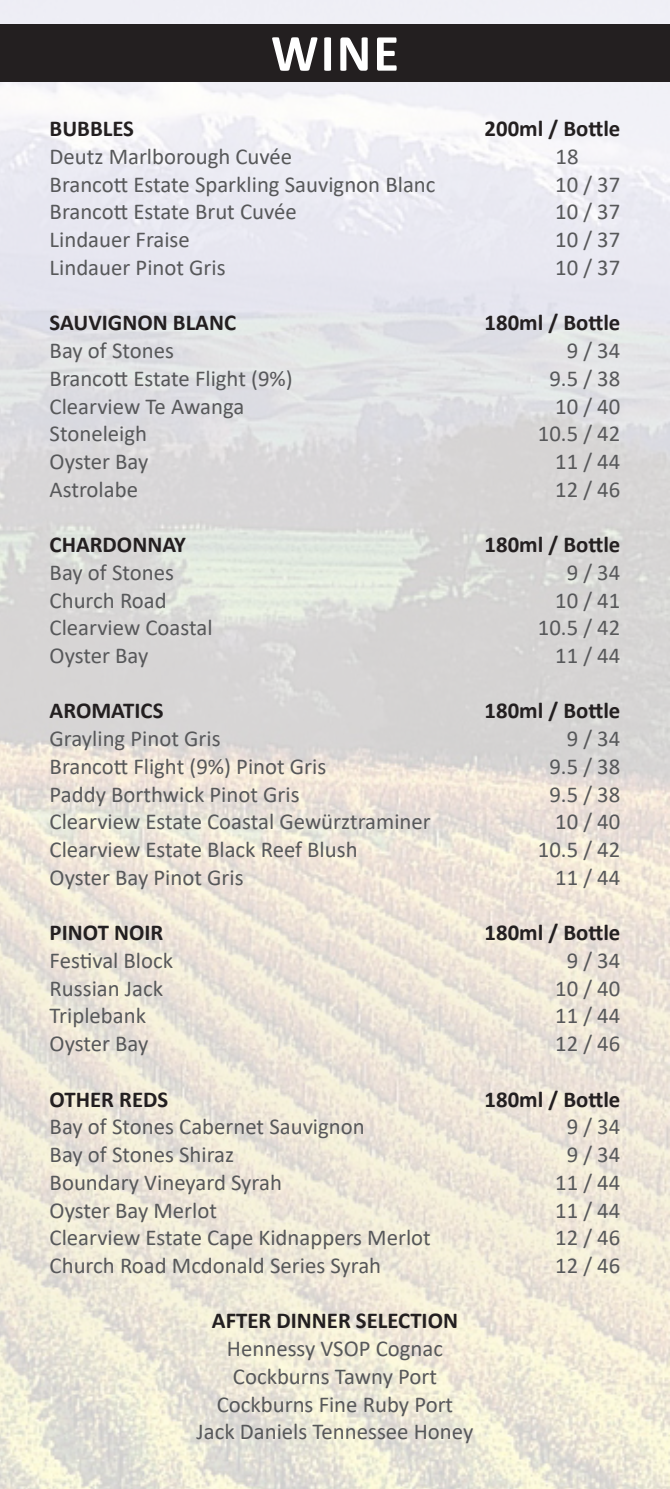
<style>
.page{position:relative;width:670px;height:1489px;background:#fff}
.page>*{position:absolute;margin:0;border:0;box-sizing:border-box;transform-origin:0 0}
.t1{font:700 52.5px "Calibri";color:#fff}
.t2{font:22.75px "Calibri";color:#57585a}
.t3{font:700 22.75px "Calibri";color:#231f20}
</style>
<div class="page">
<img style="left:0;top:0;width:670px;height:1488px">
<div style="left:0;top:25px;width:670px;height:57px;background:#231f20"></div>
<p class="t1" style="left:271px;top:16px;width:129px">WINE</p>
<p class="t3" style="left:50px;top:113px;width:86px">BUBBLES</p>
<p class="t3" style="left:484px;top:113px;width:137px">200ml / Bottle</p>
<p class="t2" style="left:50px;top:141px;width:244px">Deutz Marlborough Cuvée</p>
<p class="t2" style="left:555px;top:141px;width:25px">18</p>
<p class="t2" style="left:50px;top:168px;width:387px">Brancott Estate Sparkling Sauvignon Blanc</p>
<p class="t2" style="left:555px;top:168px;width:67px">10 / 37</p>
<p class="t2" style="left:50px;top:196px;width:249px">Brancott Estate Brut Cuvée</p>
<p class="t2" style="left:555px;top:196px;width:67px">10 / 37</p>
<p class="t2" style="left:50px;top:224px;width:142px">Lindauer Fraise</p>
<p class="t2" style="left:555px;top:224px;width:67px">10 / 37</p>
<p class="t2" style="left:50px;top:251px;width:177px">Lindauer Pinot Gris</p>
<p class="t2" style="left:555px;top:251px;width:67px">10 / 37</p>
<p class="t3" style="left:50px;top:307px;width:188px">SAUVIGNON BLANC</p>
<p class="t3" style="left:484px;top:307px;width:137px">180ml / Bottle</p>
<p class="t2" style="left:50px;top:335px;width:126px">Bay of Stones</p>
<p class="t2" style="left:566px;top:335px;width:55px">9 / 34</p>
<p class="t2" style="left:50px;top:362px;width:245px">Brancott Estate Flight (9%)</p>
<p class="t2" style="left:549px;top:362px;width:72px">9.5 / 38</p>
<p class="t2" style="left:50px;top:390px;width:196px">Clearview Te Awanga</p>
<p class="t2" style="left:555px;top:390px;width:67px">10 / 40</p>
<p class="t2" style="left:50px;top:418px;width:99px">Stoneleigh</p>
<p class="t2" style="left:538px;top:418px;width:84px">10.5 / 42</p>
<p class="t2" style="left:50px;top:445px;width:100px">Oyster Bay</p>
<p class="t2" style="left:555px;top:445px;width:67px">11 / 44</p>
<p class="t2" style="left:50px;top:473px;width:90px">Astrolabe</p>
<p class="t2" style="left:555px;top:473px;width:67px">12 / 46</p>
<p class="t3" style="left:50px;top:528px;width:138px">CHARDONNAY</p>
<p class="t3" style="left:484px;top:528px;width:137px">180ml / Bottle</p>
<p class="t2" style="left:50px;top:556px;width:126px">Bay of Stones</p>
<p class="t2" style="left:566px;top:556px;width:55px">9 / 34</p>
<p class="t2" style="left:50px;top:584px;width:119px">Church Road</p>
<p class="t2" style="left:555px;top:584px;width:67px">10 / 41</p>
<p class="t2" style="left:50px;top:612px;width:164px">Clearview Coastal</p>
<p class="t2" style="left:538px;top:612px;width:84px">10.5 / 42</p>
<p class="t2" style="left:50px;top:639px;width:100px">Oyster Bay</p>
<p class="t2" style="left:555px;top:639px;width:67px">11 / 44</p>
<p class="t3" style="left:50px;top:694px;width:115px">AROMATICS</p>
<p class="t3" style="left:484px;top:694px;width:137px">180ml / Bottle</p>
<p class="t2" style="left:50px;top:722px;width:172px">Grayling Pinot Gris</p>
<p class="t2" style="left:566px;top:722px;width:55px">9 / 34</p>
<p class="t2" style="left:50px;top:750px;width:278px">Brancott Flight (9%) Pinot Gris</p>
<p class="t2" style="left:549px;top:750px;width:72px">9.5 / 38</p>
<p class="t2" style="left:50px;top:778px;width:251px">Paddy Borthwick Pinot Gris</p>
<p class="t2" style="left:549px;top:778px;width:72px">9.5 / 38</p>
<p class="t2" style="left:50px;top:806px;width:382px">Clearview Estate Coastal Gewürztraminer</p>
<p class="t2" style="left:555px;top:806px;width:67px">10 / 40</p>
<p class="t2" style="left:50px;top:833px;width:309px">Clearview Estate Black Reef Blush</p>
<p class="t2" style="left:538px;top:833px;width:84px">10.5 / 42</p>
<p class="t2" style="left:50px;top:861px;width:195px">Oyster Bay Pinot Gris</p>
<p class="t2" style="left:555px;top:861px;width:67px">11 / 44</p>
<p class="t3" style="left:50px;top:916px;width:115px">PINOT NOIR</p>
<p class="t3" style="left:484px;top:916px;width:137px">180ml / Bottle</p>
<p class="t2" style="left:50px;top:944px;width:125px">Festival Block</p>
<p class="t2" style="left:566px;top:944px;width:55px">9 / 34</p>
<p class="t2" style="left:50px;top:972px;width:115px">Russian Jack</p>
<p class="t2" style="left:555px;top:972px;width:67px">10 / 40</p>
<p class="t2" style="left:50px;top:1000px;width:98px">Triplebank</p>
<p class="t2" style="left:555px;top:1000px;width:67px">11 / 44</p>
<p class="t2" style="left:50px;top:1027px;width:100px">Oyster Bay</p>
<p class="t2" style="left:555px;top:1027px;width:67px">12 / 46</p>
<p class="t3" style="left:50px;top:1082px;width:120px">OTHER REDS</p>
<p class="t3" style="left:484px;top:1082px;width:137px">180ml / Bottle</p>
<p class="t2" style="left:50px;top:1110px;width:317px">Bay of Stones Cabernet Sauvignon</p>
<p class="t2" style="left:566px;top:1110px;width:55px">9 / 34</p>
<p class="t2" style="left:50px;top:1138px;width:186px">Bay of Stones Shiraz</p>
<p class="t2" style="left:566px;top:1138px;width:55px">9 / 34</p>
<p class="t2" style="left:50px;top:1166px;width:234px">Boundary Vineyard Syrah</p>
<p class="t2" style="left:555px;top:1166px;width:67px">11 / 44</p>
<p class="t2" style="left:50px;top:1194px;width:169px">Oyster Bay Merlot</p>
<p class="t2" style="left:555px;top:1194px;width:67px">11 / 44</p>
<p class="t2" style="left:50px;top:1221px;width:383px">Clearview Estate Cape Kidnappers Merlot</p>
<p class="t2" style="left:555px;top:1221px;width:67px">12 / 46</p>
<p class="t2" style="left:50px;top:1249px;width:333px">Church Road Mcdonald Series Syrah</p>
<p class="t2" style="left:555px;top:1249px;width:67px">12 / 46</p>
<p class="t3" style="left:212px;top:1304px;width:248px">AFTER DINNER SELECTION</p>
<p class="t2" style="left:227px;top:1332px;width:218px">Hennessy VSOP Cognac</p>
<p class="t2" style="left:233px;top:1360px;width:206px">Cockburns Tawny Port</p>
<p class="t2" style="left:217px;top:1388px;width:238px">Cockburns Fine Ruby Port</p>
<p class="t2" style="left:196px;top:1415px;width:278px">Jack Daniels Tennessee Honey</p>
</div>
